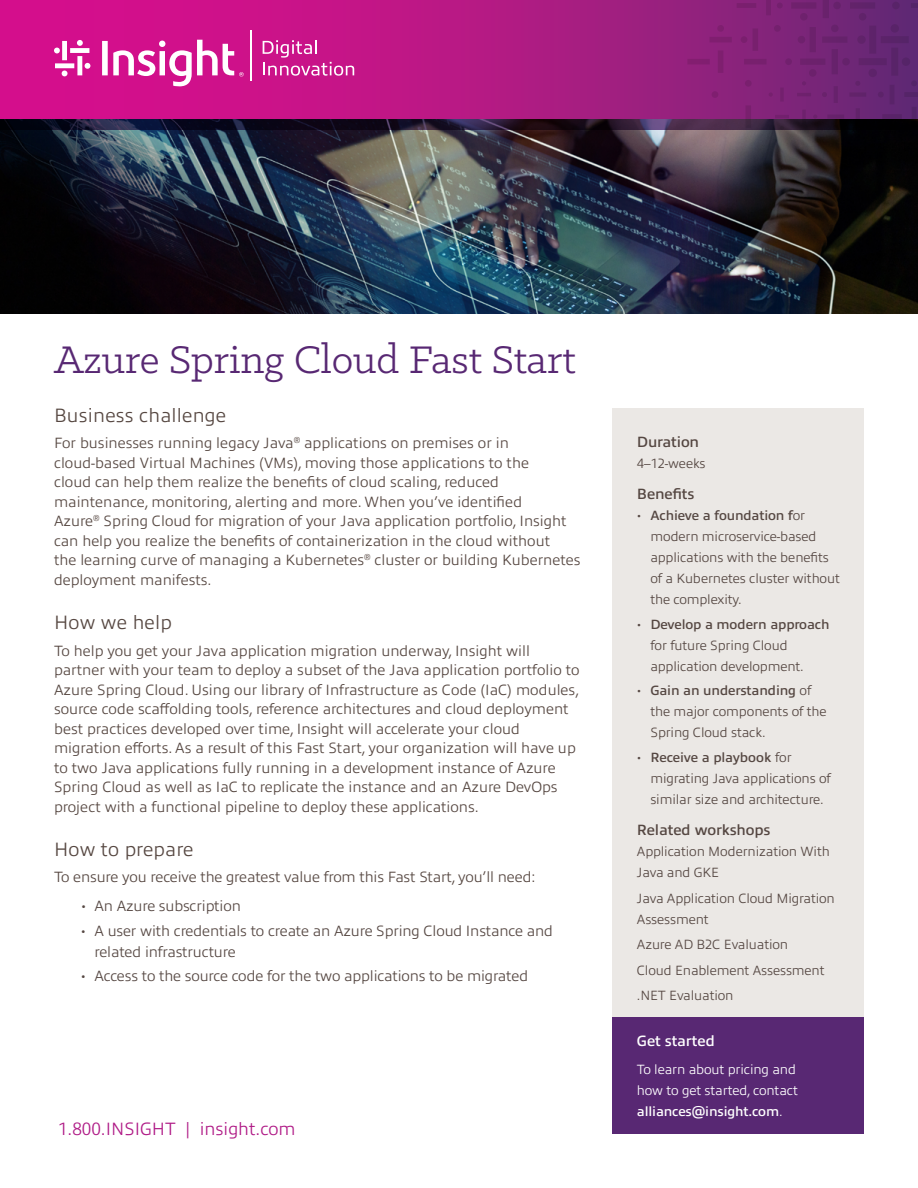
<style>
.page{position:relative;width:918px;height:1188px;background:#fff}
.page>*{position:absolute;margin:0;border:0;box-sizing:border-box;transform-origin:0 0}
.t1{font:43.5px "Klinic Slab";color:#582873}
.t2{font:300 19.5px "Allumi Pro";letter-spacing:.01em;color:#564741}
.t3{font:300 18px "Allumi Pro";color:#b01c87}
.t4{font:300 15px/19.5px "Allumi Pro";color:#564741}
.t5{font:300 15px/21px "Allumi Pro";letter-spacing:-.01em;color:#554742}
.t6{font:600 15px "Allumi Pro";letter-spacing:-.01em;color:#554742}
.t7{font:600 15px "Allumi Pro";letter-spacing:-.01em;color:#fff}
.t8{font:300 13.5px/21px "Allumi Pro";letter-spacing:-.01em;color:#554742}
.t9{font:300 13.5px/21px "Allumi Pro";letter-spacing:-.01em;color:#fff}
.s1{font-family:"Klinic Slab"}
.s2{font-weight:600}
</style>
<div class="page">
<img style="left:0;top:129px;width:918px;height:184px">
<div style="left:613px;top:409px;width:251px;height:608px;background:#ebe8e5"></div>
<div style="left:613px;top:1017px;width:251px;height:117px;background:#582873"></div>
<svg style="left:0;top:118px;width:687px;height:11px;background:#291433"></svg>
<svg style="left:0;top:0;width:687px;height:118px;background:#bc1686"></svg>
<svg style="left:687px;top:0;width:231px;height:129px;background:#722370"></svg>
<hr style="left:250px;top:30px;width:1px;height:50px;background:#fff">
<svg style="left:263px;top:40px;width:91px;height:36px;background:#d13e9d"></svg>
<svg style="left:54px;top:40px;width:36px;height:36px"></svg>
<svg style="left:102px;top:40px;width:142px;height:46px"></svg>
<h1 class="t1" style="left:54px;top:332px;width:523px">Azure Spring Cloud Fast Start</h1>
<h2 class="t2" style="left:54px;top:401px;width:174px">Business challenge</h2>
<p class="t4" style="left:54px;top:432px;width:528px">For businesses running legacy Java<sup>®</sup> applications on premises or in cloud-based Virtual Machines (VMs), moving those applications to the<br>cloud can help them realize the benefits of cloud scaling, reduced maintenance, monitoring, alerting and more. When you’ve identified<br>Azure<sup>®</sup> Spring Cloud for migration of your Java application portfolio, Insight can help you realize the benefits of containerization in the cloud without<br>the learning curve of managing a Kubernetes<sup>®</sup> cluster or building Kubernetes deployment manifests.</p>
<h2 class="t2" style="left:54px;top:608px;width:119px">How we help</h2>
<p class="t4" style="left:54px;top:639px;width:527px">To help you get your Java application migration underway, Insight will partner with your team to deploy a subset of the Java application portfolio to Azure Spring Cloud. Using our library of Infrastructure as Code (IaC) modules, source code scaffolding tools, reference architectures and cloud deployment best practices developed over time, Insight will accelerate your cloud migration efforts. As a result of this Fast Start, your organization will have up to two Java applications fully running in a development instance of Azure Spring Cloud as well as IaC to replicate the instance and an Azure DevOps project with a functional pipeline to deploy these applications.</p>
<h2 class="t2" style="left:54px;top:835px;width:141px">How to prepare</h2>
<p class="t4" style="left:54px;top:866px;width:483px">To ensure you receive the greatest value from this Fast Start, you’ll need:</p>
<p class="t5" style="left:81px;top:895px;width:161px"><span class="s1">•</span> An Azure subscription</p>
<p class="t5" style="left:94px;top:919px;width:460px;text-indent:-14px"><span class="s1">•</span> A user with credentials to create an Azure Spring Cloud Instance and related infrastructure</p>
<p class="t5" style="left:81px;top:965px;width:449px"><span class="s1">•</span> Access to the source code for the two applications to be migrated</p>
<p class="t3" style="left:58px;top:1116px;width:239px">1.800.INSIGHT | insight.com</p>
<p class="t6" style="left:637px;top:430px;width:64px">Duration</p>
<p class="t8" style="left:637px;top:451px;width:70px">4–12-weeks</p>
<p class="t6" style="left:637px;top:483px;width:59px">Benefits</p>
<p class="t8" style="left:650px;top:504px;width:191px;text-indent:-14px"><span class="s1">•</span> <span class="s2">Achieve a foundation f</span>or modern microservice-based applications with the benefits of a Kubernetes cluster without the complexity.</p>
<p class="t8" style="left:650px;top:612px;width:181px;text-indent:-14px"><span class="s1">•</span> <span class="s2">Develop a modern approach </span>for future Spring Cloud application development.</p>
<p class="t8" style="left:650px;top:679px;width:178px;text-indent:-14px"><span class="s1">•</span> <span class="s2">Gain an understanding</span> of the major components of the<br>Spring Cloud stack.</p>
<p class="t8" style="left:650px;top:745px;width:182px;text-indent:-14px"><span class="s1">•</span> <span class="s2">Receive a playbook</span> for migrating Java applications of similar size and architecture.</p>
<p class="t6" style="left:637px;top:819px;width:135px">Related workshops</p>
<p class="t8" style="left:637px;top:840px;width:194px">Application Modernization With<br>Java and GKE</p>
<p class="t8" style="left:637px;top:886px;width:200px">Java Application Cloud Migration<br>Assessment</p>
<p class="t8" style="left:637px;top:931px;width:189px;line-height:25.7px">Azure AD B2C Evaluation<br>Cloud Enablement Assessment .NET Evaluation</p>
<p class="t7" style="left:637px;top:1030px;width:79px">Get started</p>
<p class="t9" style="left:637px;top:1058px;width:163px">To learn about pricing and how to get started, contact <span class="s2">alliances@insight.com</span>.</p>
</div>
